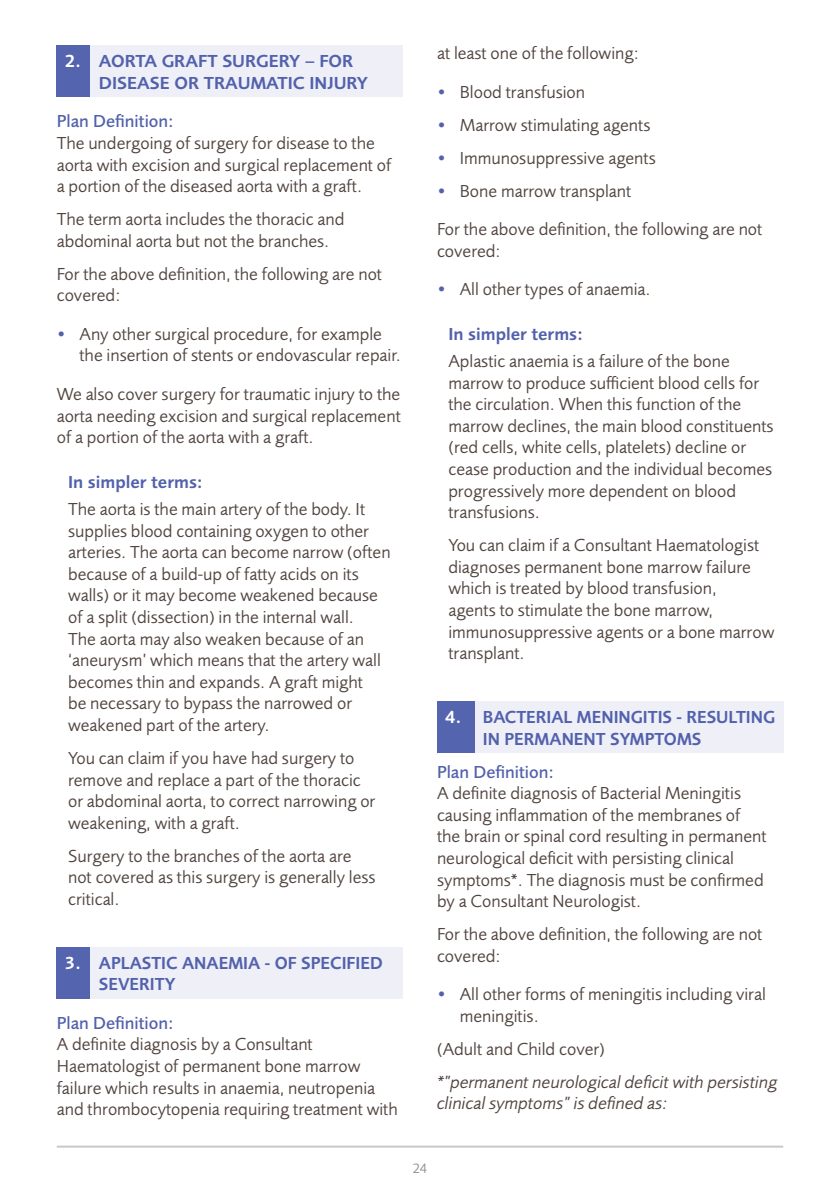
<style>
.page{position:relative;width:840px;height:1191px;background:#fff}
.page>*{position:absolute;margin:0;border:0;box-sizing:border-box;transform-origin:0 0}
.t1{font:18px/21.6px "Foundry Sans";color:#51443f}
.t2{font:600 18px/21.6px "Foundry Sans";color:#5261ac;scale:.96 1}
.t3{font:600 18px/21.6px "Foundry Sans";color:#5261ac}
.t4{font:italic 18px/21.6px "Foundry Sans";color:#51443f}
.t5{font:500 18px "Foundry Sans";color:#5261ac}
.t6{font:14px "Foundry Sans";color:#978f8c}
.s1{color:#fff}
.s2{color:#5261ac}
</style>
<div class="page">
<hr style="left:57px;top:1145px;width:725px;height:2px;background:#cbc7c5">
<div style="left:57px;top:45px;width:34px;height:52px;background:#5564ae"></div>
<div style="left:91px;top:45px;width:312px;height:52px;background:#eeeff7"></div>
<div style="left:57px;top:947px;width:34px;height:51px;background:#5564ae"></div>
<div style="left:91px;top:947px;width:312px;height:51px;background:#eeeff7"></div>
<div style="left:437px;top:701px;width:37px;height:51px;background:#5564ae"></div>
<div style="left:474px;top:701px;width:308px;height:51px;background:#eeeff7"></div>
<p class="t3" style="left:99px;top:50px;width:270px;text-indent:-34px"><span class="s1">2.</span> AORTA GRAFT SURGERY – FOR<br>DISEASE OR TRAUMATIC INJURY</p>
<p class="t5" style="left:57px;top:111px;width:118px">Plan Definition:</p>
<p class="t1" style="left:57px;top:132px;width:336px">The undergoing of surgery for disease to the aorta with excision and surgical replacement of a portion of the diseased aorta with a graft.</p>
<p class="t1" style="left:57px;top:209px;width:289px">The term aorta includes the thoracic and abdominal aorta but not the branches.</p>
<p class="t1" style="left:57px;top:263px;width:327px">For the above definition, the following are not covered:</p>
<p class="t1" style="left:79px;top:323px;width:322px;text-indent:-23px"><span class="s2">•</span> Any other surgical procedure, for example the insertion of stents or endovascular repair.</p>
<p class="t1" style="left:57px;top:384px;width:345px;text-align:justify">We also cover surgery for traumatic injury to the aorta needing excision and surgical replacement of a portion of the aorta with a graft.</p>
<p class="t3" style="left:68px;top:471px;width:136px">In simpler terms:</p>
<p class="t1" style="left:68px;top:498px;width:324px">The aorta is the main artery of the body. It supplies blood containing oxygen to other arteries. The aorta can become narrow (often because of a build-up of fatty acids on its walls) or it may become weakened because of a split (dissection) in the internal wall.<br>The aorta may also weaken because of an ‘aneurysm’ which means that the artery wall becomes thin and expands. A graft might<br>be necessary to bypass the narrowed or weakened part of the artery.</p>
<p class="t1" style="left:68px;top:747px;width:308px">You can claim if you have had surgery to remove and replace a part of the thoracic or abdominal aorta, to correct narrowing or weakening, with a graft.</p>
<p class="t1" style="left:68px;top:845px;width:309px">Surgery to the branches of the aorta are not covered as this surgery is generally less critical.</p>
<p class="t2" style="left:99px;top:952px;width:297px;text-indent:-34px"><span class="s1">3.</span> APLASTIC ANAEMIA - OF SPECIFIED<br>SEVERITY</p>
<p class="t5" style="left:57px;top:1012px;width:118px">Plan Definition:</p>
<p class="t1" style="left:57px;top:1034px;width:342px">A definite diagnosis by a Consultant Haematologist of permanent bone marrow failure which results in anaemia, neutropenia and thrombocytopenia requiring treatment with</p>
<p class="t1" style="left:437px;top:43px;width:203px">at least one of the following:</p>
<p class="t1" style="left:437px;top:81px;width:149px"><span class="s2">•</span> Blood transfusion</p>
<p class="t1" style="left:437px;top:114px;width:215px"><span class="s2">•</span> Marrow stimulating agents</p>
<p class="t1" style="left:437px;top:147px;width:220px"><span class="s2">•</span> Immunosuppressive agents</p>
<p class="t1" style="left:437px;top:172px;width:327px;line-height:38.6px"><span class="s2">•</span> Bone marrow transplant<br>For the above definition, the following are not</p>
<p class="t1" style="left:437px;top:240px;width:65px">covered:</p>
<p class="t1" style="left:437px;top:279px;width:215px"><span class="s2">•</span> All other types of anaemia.</p>
<p class="t3" style="left:448px;top:323px;width:136px">In simpler terms:</p>
<p class="t1" style="left:448px;top:350px;width:326px">Aplastic anaemia is a failure of the bone marrow to produce sufficient blood cells for the circulation. When this function of the marrow declines, the main blood constituents (red cells, white cells, platelets) decline or cease production and the individual becomes progressively more dependent on blood transfusions.</p>
<p class="t1" style="left:448px;top:535px;width:327px">You can claim if a Consultant Haematologist diagnoses permanent bone marrow failure which is treated by blood transfusion,<br>agents to stimulate the bone marrow, immunosuppressive agents or a bone marrow transplant.</p>
<p class="t2" style="left:482px;top:706px;width:306px;text-indent:-38px"><span class="s1">4.</span> BACTERIAL MENINGITIS - RESULTING<br>IN PERMANENT SYMPTOMS</p>
<p class="t5" style="left:437px;top:761px;width:118px">Plan Definition:</p>
<p class="t1" style="left:437px;top:782px;width:331px">A definite diagnosis of Bacterial Meningitis causing inflammation of the membranes of the brain or spinal cord resulting in permanent neurological deficit with persisting clinical symptoms*. The diagnosis must be confirmed by a Consultant Neurologist.</p>
<p class="t1" style="left:437px;top:923px;width:327px">For the above definition, the following are not covered:</p>
<p class="t1" style="left:459px;top:984px;width:307px;text-indent:-23px"><span class="s2">•</span> All other forms of meningitis including viral meningitis.</p>
<p class="t1" style="left:437px;top:1038px;width:169px">(Adult and Child cover)</p>
<p class="t4" style="left:437px;top:1071px;width:342px">*”permanent neurological deficit with persisting clinical symptoms” is defined as:</p>
<p class="t6" style="left:413px;top:1161px;width:16px">24</p>
</div>
